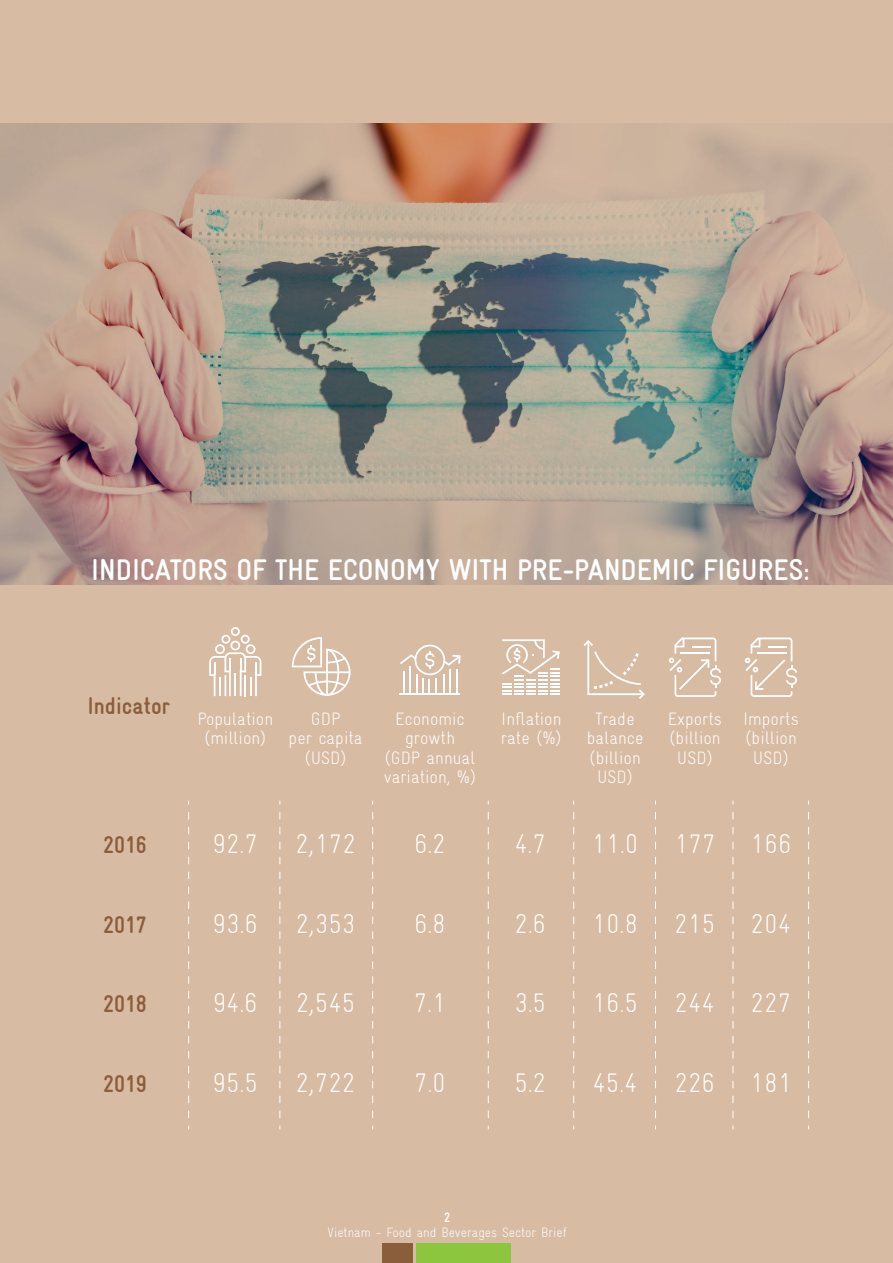
<style>
.page{position:relative;width:893px;height:1263px;background:#d8bba3}
.page>*{position:absolute;margin:0;border:0;box-sizing:border-box;transform-origin:0 0}
.t1{font:700 condensed 30px "Gravur";color:#fff}
.t2{font:300 condensed 27px "Gravur";color:#fff}
.t3{font:700 condensed 24px "Gravur";color:#8a5d3b}
.t4{font:300 condensed 18px/19.5px "Gravur";color:#fff;text-align:center}
.t5{font:300 condensed 13.5px "Gravur";color:#fff}
.t6{font:700 condensed 13.5px "Gravur";color:#fff}
</style>
<div class="page">
<img style="left:0;top:123px;width:893px;height:461px">
<div style="left:382px;top:1243px;width:30px;height:20px;background:#8a5d3b"></div>
<div style="left:416px;top:1243px;width:95px;height:20px;background:#8bc63e"></div>
<svg style="left:209px;top:627px;width:52px;height:69px"></svg>
<svg style="left:583px;top:640px;width:62px;height:59px"></svg>
<svg style="left:292px;top:637px;width:58px;height:59px"></svg>
<hr style="left:399px;top:693px;width:61px;height:2px;background:#fff">
<svg style="left:400px;top:645px;width:61px;height:48px"></svg>
<svg style="left:502px;top:639px;width:58px;height:56px"></svg>
<svg style="left:669px;top:637px;width:52px;height:60px"></svg>
<svg style="left:745px;top:637px;width:52px;height:60px"></svg>
<svg style="left:808px;top:812px;width:1px;height:317px"></svg>
<svg style="left:733px;top:812px;width:1px;height:317px"></svg>
<svg style="left:655px;top:812px;width:1px;height:317px"></svg>
<svg style="left:573px;top:812px;width:1px;height:317px"></svg>
<svg style="left:488px;top:812px;width:1px;height:317px"></svg>
<svg style="left:372px;top:812px;width:1px;height:317px"></svg>
<svg style="left:279px;top:812px;width:1px;height:317px"></svg>
<svg style="left:188px;top:812px;width:1px;height:317px"></svg>
<h1 class="t1" style="left:91px;top:553px;width:720px">INDICATORS OF THE ECONOMY WITH PRE-PANDEMIC FIGURES:</h1>
<h3 class="t3" style="left:88px;top:692px;width:84px">Indicator</h3>
<p class="t4" style="left:197px;top:709px;width:77px">Population (million)</p>
<p class="t4" style="left:289px;top:709px;width:75px">GDP<br>per capita (USD)</p>
<p class="t4" style="left:384px;top:709px;width:94px">Economic growth<br>(GDP annual variation, %)</p>
<p class="t4" style="left:501px;top:709px;width:62px;text-align:left">Inflation rate (%)</p>
<p class="t4" style="left:586px;top:709px;width:59px">Trade balance (billion<br>USD)</p>
<p class="t4" style="left:668px;top:709px;width:56px">Exports (billion<br>USD)</p>
<p class="t4" style="left:743px;top:709px;width:57px">Imports (billion<br>USD)</p>
<h3 class="t3" style="left:103px;top:832px;width:45px">2016</h3>
<h2 class="t2" style="left:213px;top:829px;width:47px">92.7</h2>
<h2 class="t2" style="left:295px;top:829px;width:62px">2,172</h2>
<h2 class="t2" style="left:414px;top:829px;width:33px">6.2</h2>
<h2 class="t2" style="left:514px;top:829px;width:33px">4.7</h2>
<h2 class="t2" style="left:591px;top:829px;width:48px">11.0</h2>
<h2 class="t2" style="left:674px;top:829px;width:43px">177</h2>
<h2 class="t2" style="left:750px;top:829px;width:43px">166</h2>
<h3 class="t3" style="left:103px;top:911px;width:45px">2017</h3>
<h2 class="t2" style="left:213px;top:908px;width:47px">93.6</h2>
<h2 class="t2" style="left:296px;top:908px;width:62px">2,353</h2>
<h2 class="t2" style="left:414px;top:908px;width:33px">6.8</h2>
<h2 class="t2" style="left:514px;top:908px;width:33px">2.6</h2>
<h2 class="t2" style="left:592px;top:908px;width:48px">10.8</h2>
<h2 class="t2" style="left:674px;top:908px;width:43px">215</h2>
<h2 class="t2" style="left:750px;top:908px;width:42px">204</h2>
<h3 class="t3" style="left:103px;top:991px;width:45px">2018</h3>
<h2 class="t2" style="left:213px;top:988px;width:47px">94.6</h2>
<h2 class="t2" style="left:296px;top:988px;width:61px">2,545</h2>
<h2 class="t2" style="left:414px;top:988px;width:34px">7.1</h2>
<h2 class="t2" style="left:514px;top:988px;width:33px">3.5</h2>
<h2 class="t2" style="left:592px;top:988px;width:48px">16.5</h2>
<h2 class="t2" style="left:674px;top:988px;width:42px">244</h2>
<h2 class="t2" style="left:750px;top:988px;width:42px">227</h2>
<h3 class="t3" style="left:103px;top:1070px;width:45px">2019</h3>
<h2 class="t2" style="left:213px;top:1067px;width:47px">95.5</h2>
<h2 class="t2" style="left:296px;top:1067px;width:61px">2,722</h2>
<h2 class="t2" style="left:414px;top:1067px;width:33px">7.0</h2>
<h2 class="t2" style="left:514px;top:1067px;width:33px">5.2</h2>
<h2 class="t2" style="left:592px;top:1067px;width:47px">45.4</h2>
<h2 class="t2" style="left:674px;top:1067px;width:42px">226</h2>
<h2 class="t2" style="left:750px;top:1067px;width:44px">181</h2>
<p class="t6" style="left:444px;top:1209px;width:8px">2</p>
<p class="t5" style="left:328px;top:1224px;width:241px">Vietnam - Food and Beverages Sector Brief</p>
</div>
